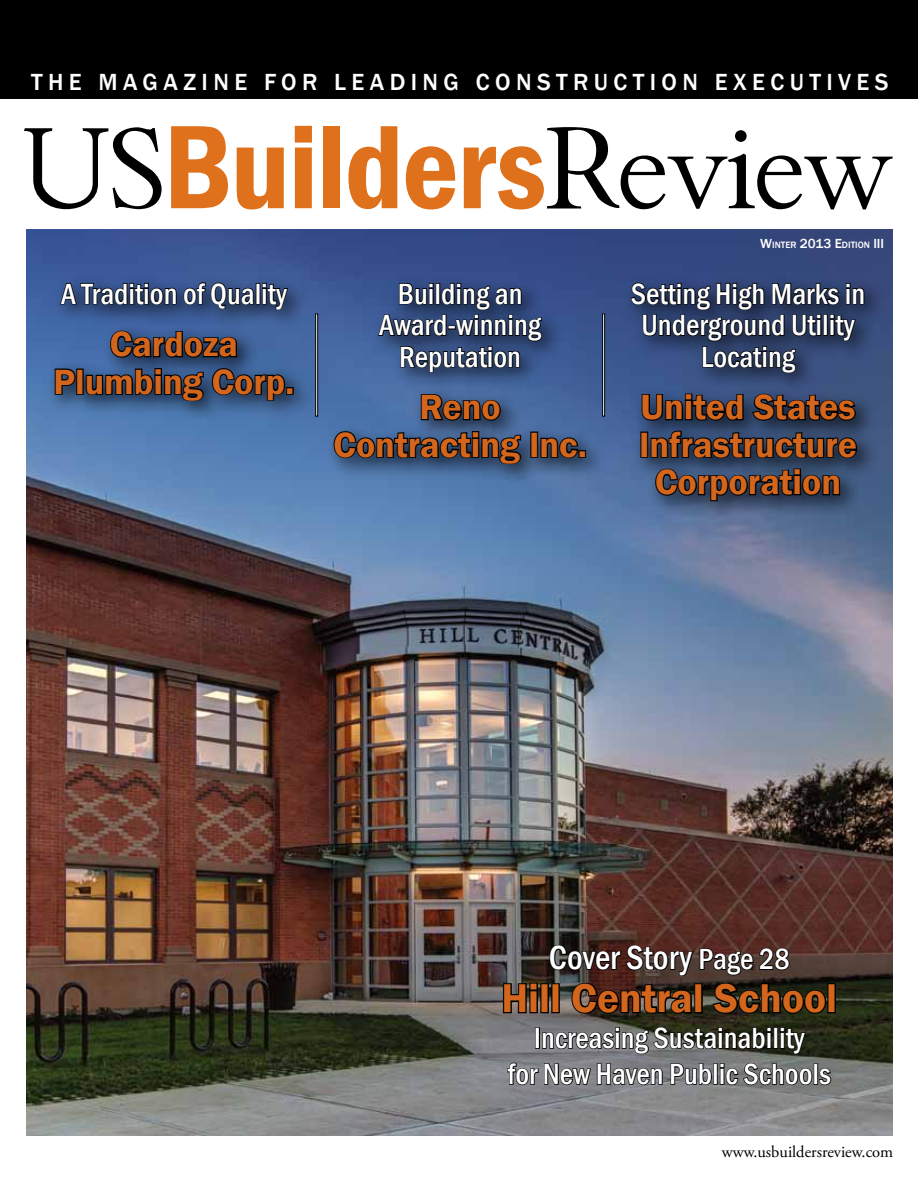
<style>
.page{position:relative;width:918px;height:1188px;background:#fff}
.page>*{position:absolute;margin:0;border:0;box-sizing:border-box;transform-origin:0 0}
.t1{font:115.5px "Thryomanes Normal";letter-spacing:-.01em;color:#000}
.t2{font:600 41.25px "Franklin Gothic";color:#d3661c}
.t3{font:600 36px/37.5px "Franklin Gothic";color:#d3661c;text-align:center}
.t4{font:500 condensed 34.35px "Franklin Gothic";color:#fff}
.t5{font:500 condensed 30px/31.5px "Franklin Gothic";color:#fff;text-align:center}
.t6{font:500 24px "Franklin Gothic";letter-spacing:.225em;color:#fff}
.t7{font:16.5px "Adobe Garamond Pro";color:#000}
.t8{font:500 9.45px "Franklin Gothic";color:#fff}
.s1{font-style:inherit}
.s2{font-family:"Franklin Gothic";font-weight:600;font-stretch:condensed;font-size:123px;color:#e0711c}
.s3{font-size:13.5px}
.s4{font-size:30px}
</style>
<div class="page">
<div style="left:0;top:0;width:918px;height:99px;background:#000"></div>
<img style="left:27px;top:230px;width:866px;height:906px">
<div style="left:623px;top:275px;width:263px;height:248px;background:#000;opacity:.7"></div>
<svg style="left:630px;top:275px;width:235px;height:99px;background:#233254"></svg>
<svg style="left:641px;top:392px;width:104px;height:30px;background:#1b283f"></svg>
<svg style="left:751px;top:393px;width:106px;height:29px;background:#1a2438"></svg>
<div style="left:640px;top:432px;width:8px;height:26px;border:2px solid #000"></div>
<svg style="left:649px;top:429px;width:210px;height:31px;background:#1d293e"></svg>
<svg style="left:654px;top:467px;width:187px;height:35px;background:#233146"></svg>
<div style="left:46px;top:275px;width:269px;height:147px;background:#000;opacity:.7"></div>
<svg style="left:59px;top:281px;width:118px;height:25px;background:#1f3052"></svg>
<svg style="left:183px;top:282px;width:72px;height:28px;background:#235"></svg>
<div style="left:256px;top:283px;width:4px;height:21px;border:2px solid #000"></div>
<svg style="left:262px;top:283px;width:27px;height:27px"></svg>
<svg style="left:109px;top:330px;width:130px;height:29px;background:#1d2f4b"></svg>
<svg style="left:54px;top:367px;width:23px;height:29px"></svg>
<div style="left:76px;top:369px;width:8px;height:26px;border:2px solid #000"></div>
<svg style="left:85px;top:367px;width:120px;height:36px;background:#203450"></svg>
<svg style="left:211px;top:367px;width:76px;height:35px;background:#233755"></svg>
<div style="left:286px;top:387px;width:8px;height:8px;border:2px solid #000"></div>
<div style="left:325px;top:275px;width:282px;height:210px;background:#000;opacity:.7"></div>
<svg style="left:377px;top:282px;width:166px;height:91px;background:#233659"></svg>
<svg style="left:420px;top:392px;width:82px;height:30px;background:#24354f"></svg>
<svg style="left:332px;top:430px;width:191px;height:36px;background:#263954"></svg>
<div style="left:530px;top:432px;width:8px;height:26px;border:2px solid #000"></div>
<svg style="left:539px;top:436px;width:40px;height:23px"></svg>
<div style="left:578px;top:450px;width:8px;height:8px;border:2px solid #000"></div>
<div style="left:316px;top:314px;width:2px;height:102px;border:1px solid #000"></div>
<div style="left:602px;top:314px;width:3px;height:102px;border:1px solid #000"></div>
<svg style="left:502px;top:981px;width:37px;height:34px"></svg>
<div style="left:540px;top:983px;width:9px;height:30px;border:3px solid #000"></div>
<svg style="left:549px;top:944px;width:279px;height:72px;background:#322620"></svg>
<div style="left:827px;top:983px;width:9px;height:30px;border:3px solid #000"></div>
<div style="left:535px;top:1027px;width:5px;height:22px;border:2px solid #000"></div>
<svg style="left:541px;top:1026px;width:230px;height:29px;background:#424340"></svg>
<div style="left:767px;top:1032px;width:4px;height:17px;border:2px solid #000"></div>
<div style="left:773px;top:1027px;width:5px;height:22px;border:2px solid #000"></div>
<svg style="left:780px;top:1027px;width:27px;height:28px"></svg>
<svg style="left:506px;top:1061px;width:157px;height:26px;background:#59595d"></svg>
<svg style="left:670px;top:1062px;width:43px;height:24px"></svg>
<div style="left:713px;top:1063px;width:5px;height:22px;border:2px solid #000"></div>
<svg style="left:720px;top:1062px;width:112px;height:24px;background:#4e4f4e"></svg>
<p class="t6" style="left:31px;top:67px;width:859px">THE MAGAZINE FOR <span class="s1">LEADING</span> CONSTRUCTION EXECUTIVES</p>
<h1 class="t1" style="left:25px;top:89px;width:869px">US<span class="s2">Builders</span>Review</h1>
<p class="t5" style="left:61px;top:278px;width:227px">A Tradition of Quality</p>
<p class="t3" style="left:53px;top:326px;width:243px">Cardoza<br>Plumbing Corp.</p>
<p class="t5" style="left:379px;top:278px;width:163px">Building an<br>Award-winning<br>Reputation</p>
<p class="t3" style="left:333px;top:389px;width:255px">Reno<br>Contracting Inc.</p>
<p class="t8" style="left:760px;top:239px;width:118px"><span class="s3">W</span>INTER <span class="s3">2013 E</span>DITION <span class="s3">III</span></p>
<p class="t5" style="left:631px;top:278px;width:236px">Setting High Marks in<br>Underground Utility<br>Locating</p>
<p class="t3" style="left:639px;top:389px;width:220px">United States<br>Infrastructure<br>Corporation</p>
<p class="t4" style="left:549px;top:935px;width:242px">Cover Story <span class="s4">Page 28</span></p>
<h2 class="t2" style="left:501px;top:973px;width:337px">Hill Central School</h2>
<p class="t5" style="left:508px;top:1020px;width:325px;line-height:36px">Increasing Sustainability<br>for New Haven Public Schools</p>
<p class="t7" style="left:722px;top:1141px;width:173px">www.usbuildersreview.com</p>
</div>
